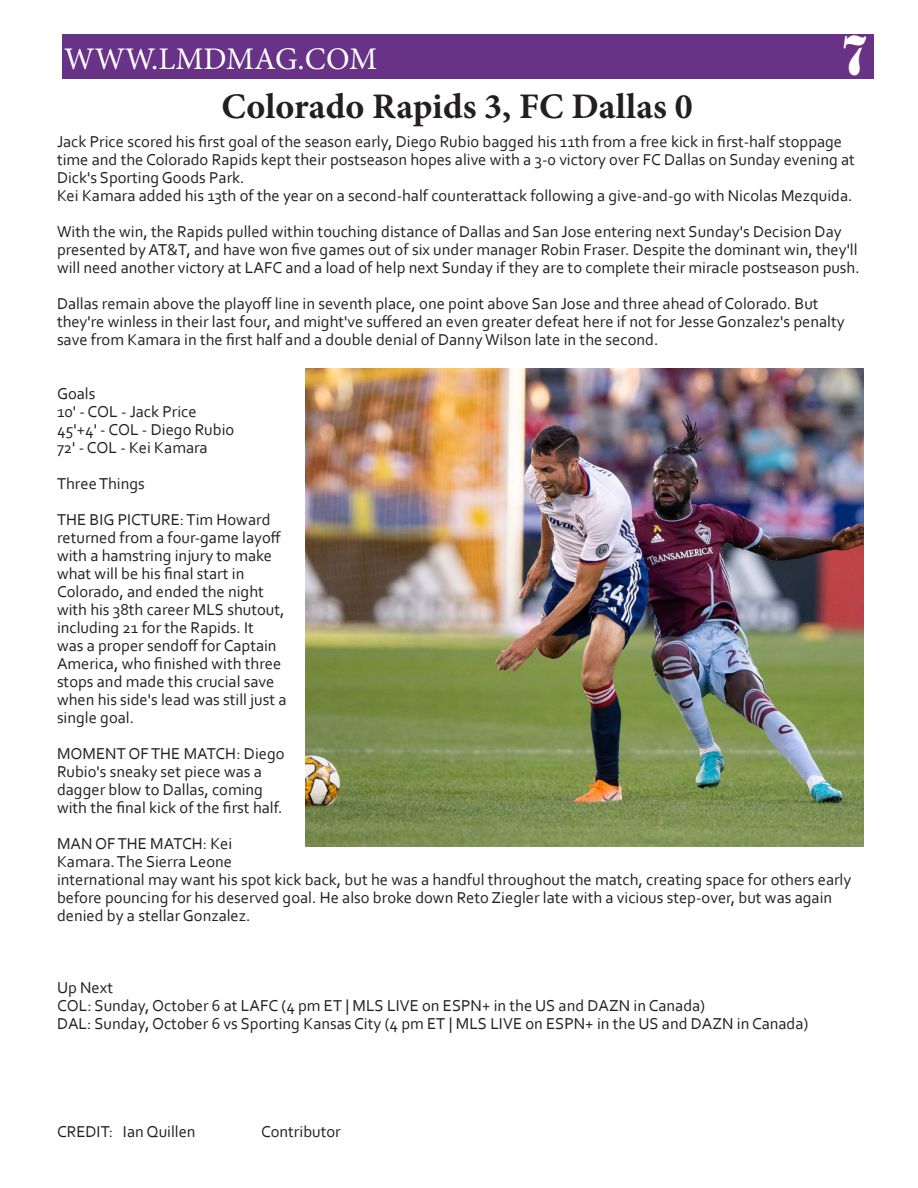
<style>
.page{position:relative;width:918px;height:1188px;background:#fff}
.page>*{position:absolute;margin:0;border:0;box-sizing:border-box;transform-origin:0 0}
.t1{font:52.35px "Stencil Std";color:#fff;scale:.88 1}
.t2{font:700 36px "Minion Pro";letter-spacing:.005em;color:#231f20}
.t3{font:31.5px "Minion Pro";color:#fff}
.t4{font:16.5px/18px "Corbel";color:#231f20}
</style>
<div class="page">
<div style="left:62px;top:34px;width:812px;height:45px;background:#683286"></div>
<img style="left:305px;top:369px;width:559px;height:477px">
<h3 class="t3" style="left:64px;top:38px;width:315px">WWW.LMDMAG.COM</h3>
<h2 class="t2" style="left:221px;top:81px;width:473px">Colorado Rapids 3, FC Dallas 0</h2>
<h1 class="t1" style="left:840px;top:22px;width:34px">7</h1>
<p class="t4" style="left:57px;top:132px;width:799px">Jack Price scored his first goal of the season early, Diego Rubio bagged his 11th from a free kick in first-half stoppage time and the Colorado Rapids kept their postseason hopes alive with a 3-0 victory over FC Dallas on Sunday evening at Dick's Sporting Goods Park.<br>Kei Kamara added his 13th of the year on a second-half counterattack following a give-and-go with Nicolas Mezquida.</p>
<p class="t4" style="left:57px;top:222px;width:804px">With the win, the Rapids pulled within touching distance of Dallas and San Jose entering next Sunday's Decision Day presented by AT&amp;T, and have won five games out of six under manager Robin Fraser. Despite the dominant win, they'll will need another victory at LAFC and a load of help next Sunday if they are to complete their miracle postseason push.</p>
<p class="t4" style="left:57px;top:294px;width:789px">Dallas remain above the playoff line in seventh place, one point above San Jose and three ahead of Colorado. But they're winless in their last four, and might've suffered an even greater defeat here if not for Jesse Gonzalez's penalty save from Kamara in the first half and a double denial of Danny Wilson late in the second.</p>
<p class="t4" style="left:57px;top:384px;width:179px">Goals<br>10' - COL - Jack Price<br>45'+4' - COL - Diego Rubio<br>72' - COL - Kei Kamara</p>
<p class="t4" style="left:57px;top:465px;width:215px;line-height:36px">Three Things<br>THE BIG PICTURE: Tim Howard</p>
<p class="t4" style="left:57px;top:528px;width:231px">returned from a four-game layoff with a hamstring injury to make what will be his final start in<br>Colorado, and ended the night with his 38th career MLS shutout, including 21 for the Rapids. It<br>was a proper sendoff for Captain<br>America, who finished with three stops and made this crucial save when his side's lead was still just a single goal.</p>
<p class="t4" style="left:57px;top:744px;width:229px">MOMENT OF THE MATCH: Diego<br>Rubio's sneaky set piece was a dagger blow to Dallas, coming with the final kick of the first half.</p>
<p class="t4" style="left:57px;top:834px;width:796px">MAN OF THE MATCH: Kei<br>Kamara. The Sierra Leone<br>international may want his spot kick back, but he was a handful throughout the match, creating space for others early before pouncing for his deserved goal. He also broke down Reto Ziegler late with a vicious step-over, but was again denied by a stellar Gonzalez.</p>
<p class="t4" style="left:57px;top:978px;width:753px">Up Next<br>COL: Sunday, October 6 at LAFC (4 pm ET | MLS LIVE on ESPN+ in the US and DAZN in Canada)<br>DAL: Sunday, October 6 vs Sporting Kansas City (4 pm ET | MLS LIVE on ESPN+ in the US and DAZN in Canada)</p>
<p class="t4" style="left:57px;top:1122px;width:140px">CREDIT: Ian Quillen</p>
<p class="t4" style="left:261px;top:1122px;width:81px">Contributor</p>
</div>
